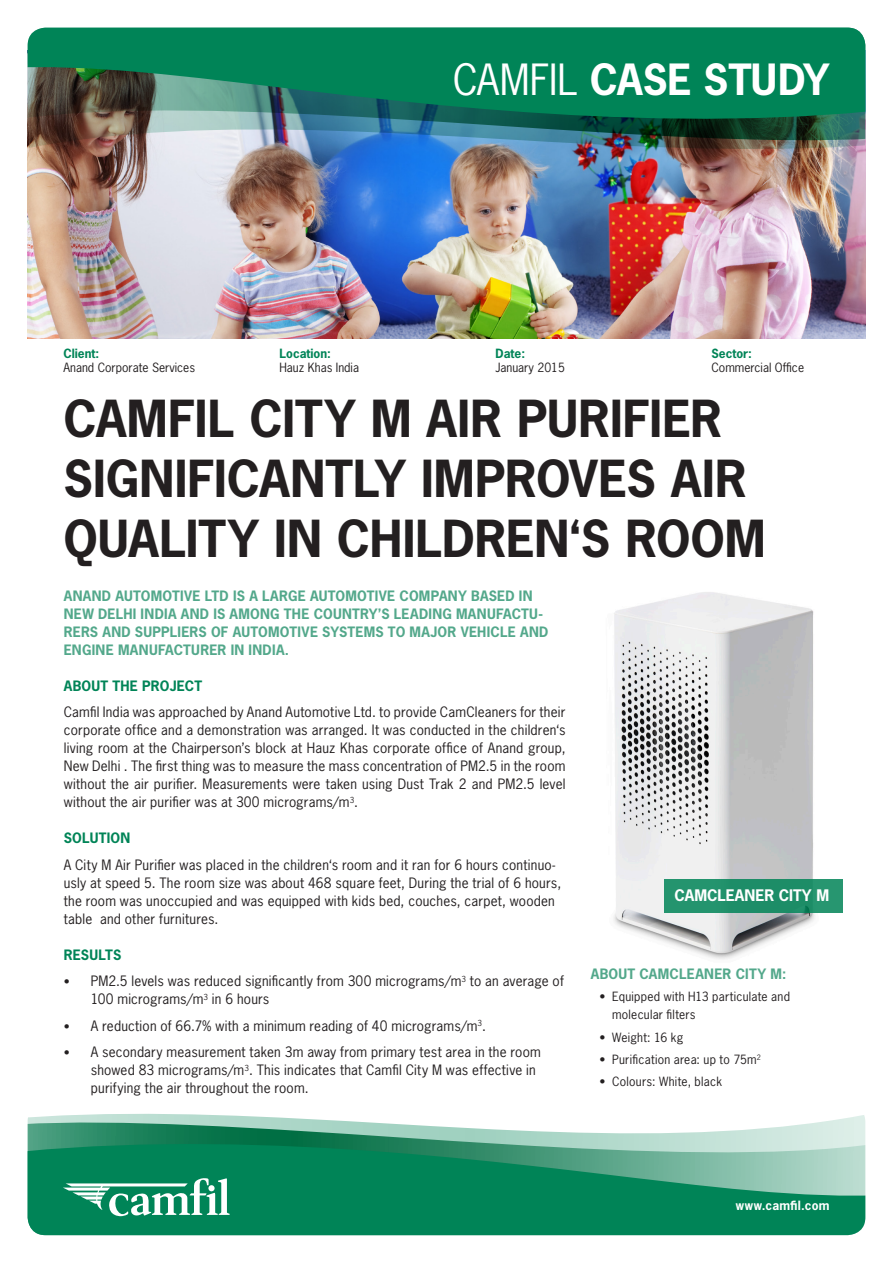
<style>
.page{position:relative;width:893px;height:1263px;background:#fff}
.page>*{position:absolute;margin:0;border:0;box-sizing:border-box;transform-origin:0 0}
.t1{font:700 48px/60px "News Gothic Std";color:#231f20}
.t2{font:700 40.5px "News Gothic Std";letter-spacing:-.005em;color:#fff}
.t3{font:700 15px "News Gothic Std";color:#fff}
.t4{font:13.5px/18px "News Gothic Std";letter-spacing:.015em;color:#231f20}
.t5{font:700 13.5px/18px "News Gothic Std";letter-spacing:.02em;color:#53a88b}
.t6{font:700 13.5px "News Gothic Std";letter-spacing:.015em;color:#008457}
.t7{font:12px/18px "News Gothic Std";letter-spacing:.015em;color:#231f20}
.t8{font:700 12px "News Gothic Std";color:#008457}
.t9{font:700 12px "News Gothic Std";letter-spacing:.025em;color:#fff}
.s1{font-weight:400}
.s2{font-size:12px}
</style>
<div class="page">
<img style="left:28px;top:159px;width:837px;height:179px">
<img style="left:613px;top:592px;width:202px;height:368px">
<div style="left:664px;top:879px;width:178px;height:34px;background:#21916b"></div>
<img style="left:28px;top:148px;width:837px;height:11px">
<img style="left:28px;top:28px;width:837px;height:120px">
<svg style="left:28px;top:1115px;width:837px;height:120px;fill:#008457"></svg>
<svg style="left:63px;top:1178px;width:167px;height:38px"></svg>
<div style="left:208px;top:1185px;width:7px;height:6px;background:#fff;border-radius:50%"></div>
<h2 class="t2" style="left:453px;top:53px;width:378px"><span class="s1">CAMFIL</span> CASE STUDY</h2>
<p class="t8" style="left:63px;top:346px;width:37px">Client:</p>
<p class="t8" style="left:279px;top:346px;width:53px">Location:</p>
<p class="t8" style="left:495px;top:346px;width:31px">Date:</p>
<p class="t8" style="left:711px;top:346px;width:42px">Sector:</p>
<p class="t7" style="left:63px;top:359px;width:133px">Anand Corporate Services</p>
<p class="t7" style="left:279px;top:359px;width:81px">Hauz Khas India</p>
<p class="t7" style="left:495px;top:359px;width:71px">January 2015</p>
<p class="t7" style="left:711px;top:359px;width:94px">Commercial Office</p>
<p class="t1" style="left:63px;top:388px;width:704px">CAMFIL CITY M AIR PURIFIER<br>SIGNIFICANTLY IMPROVES AIR<br>QUALITY IN CHILDREN‘S ROOM</p>
<p class="t5" style="left:64px;top:586px;width:486px">ANAND AUTOMOTIVE LTD IS A LARGE AUTOMOTIVE COMPANY BASED IN NEW DELHI INDIA AND IS AMONG THE COUNTRY’S LEADING MANUFACTU-RERS AND SUPPLIERS OF AUTOMOTIVE SYSTEMS TO MAJOR VEHICLE AND ENGINE MANUFACTURER IN INDIA.</p>
<p class="t6" style="left:64px;top:676px;width:140px">ABOUT THE PROJECT</p>
<p class="t4" style="left:64px;top:703px;width:503px;text-align:justify">Camfil India was approached by Anand Automotive Ltd. to provide CamCleaners for their corporate office and a demonstration was arranged. It was conducted in the children‘s living room at the Chairperson’s block at Hauz Khas corporate office of Anand group, New Delhi . The first thing was to measure the mass concentration of PM2.5 in the room without the air purifier. Measurements were taken using Dust Trak 2 and PM2.5 level without the air purifier was at 300 micrograms/m<sup>3</sup>.</p>
<p class="t6" style="left:64px;top:829px;width:68px">SOLUTION</p>
<p class="t4" style="left:64px;top:855px;width:499px">A City M Air Purifier was placed in the children‘s room and it ran for 6 hours continuo&shy;usly at speed 5. The room size was about 468 square feet, During the trial of 6 hours, the room was unoccupied and was equipped with kids bed, couches, carpet, wooden table and other furnitures.</p>
<p class="t6" style="left:64px;top:945px;width:59px">RESULTS</p>
<p class="t4" style="left:91px;top:972px;width:475px;text-indent:-27px"><span class="s2">•</span> PM2.5 levels was reduced significantly from 300 micrograms/m<sup>3</sup> to an average of<br>100 micrograms/m<sup>3</sup> in 6 hours</p>
<p class="t4" style="left:64px;top:1016px;width:424px"><span class="s2">•</span> A reduction of 66.7% with a minimum reading of 40 micrograms/m<sup>3</sup>.</p>
<p class="t4" style="left:91px;top:1043px;width:452px;text-indent:-27px"><span class="s2">•</span> A secondary measurement taken 3m away from primary test area in the room showed 83 micrograms/m<sup>3</sup>. This indicates that Camfil City M was effective in purifying the air throughout the room.</p>
<p class="t3" style="left:674px;top:886px;width:156px">CAMCLEANER CITY M</p>
<p class="t5" style="left:591px;top:965px;width:197px">ABOUT CAMCLEANER CITY M:</p>
<p class="t7" style="left:612px;top:988px;width:179px;text-indent:-13px">• Equipped with H13 particulate and molecular filters</p>
<p class="t7" style="left:599px;top:1028px;width:86px">• Weight: 16 kg</p>
<p class="t7" style="left:599px;top:1050px;width:163px">• Purification area: up to 75m<sup>2</sup></p>
<p class="t7" style="left:599px;top:1072px;width:124px">• Colours: White, black</p>
<p class="t9" style="left:736px;top:1198px;width:95px">www.camfil.com</p>
</div>
